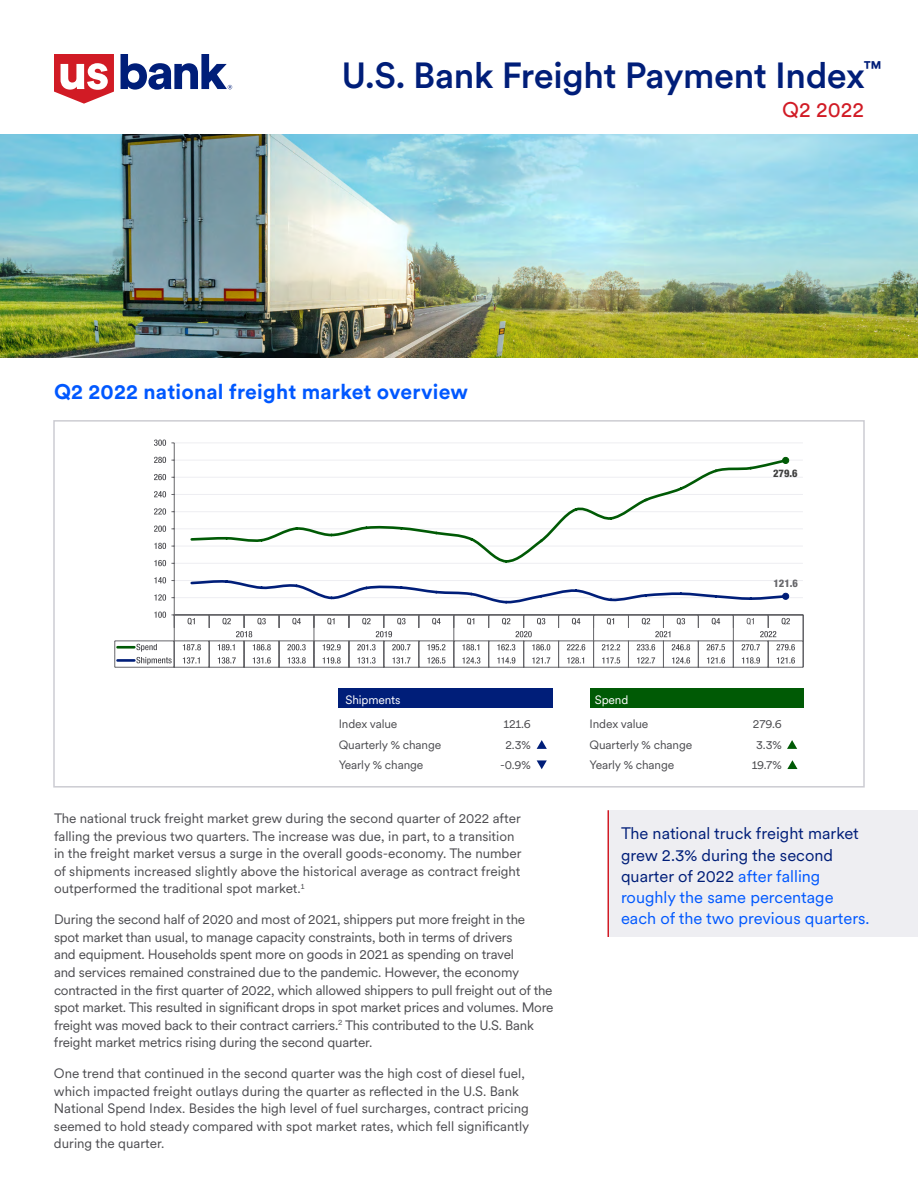
<style>
.page{position:relative;width:918px;height:1188px;background:#fff}
.page>*{position:absolute;margin:0;border:0;box-sizing:border-box;transform-origin:0 0}
.t1{font:500 36px "U.S.Bank Circular";letter-spacing:-.01em;color:#001e79}
.t2{font:700 21px "U.S.Bank Circular";letter-spacing:.01em;color:#0058ff}
.t3{font:21px "U.S.Bank Circular";color:#d11b25}
.t4{font:16.5px/21px "U.S.Bank Circular";color:#001e79}
.t5{font:13.5px/17.5px "U.S.Bank Circular";letter-spacing:-.01em;color:#4c4c50}
.t6{font:12px "U.S.Bank Circular";letter-spacing:-.01em;color:#4c4c50}
.t7{font:12px "U.S.Bank Circular";letter-spacing:-.01em;color:#fff}
.t8{font:800 condensed 10.5px "Helvetica Neue LT Std";color:#404040}
.t9{font:800 condensed 10.5px "Helvetica Neue LT Std";color:#66666a}
.s1{color:#0058ff}
</style>
<div class="page">
<div style="left:609px;top:810px;width:309px;height:127px;background:#eeeef2"></div>
<hr style="left:608px;top:810px;width:1px;height:127px;background:#d11b25">
<div style="left:53px;top:420px;width:812px;height:368px;border:2px solid #ccccd2"></div>
<svg style="left:537px;top:740px;width:10px;height:9px"></svg>
<svg style="left:537px;top:760px;width:10px;height:9px"></svg>
<svg style="left:121px;top:54px;width:111px;height:36px"></svg>
<svg style="left:54px;top:54px;width:60px;height:50px"></svg>
<img style="left:0;top:134px;width:918px;height:224px">
<hr style="left:174px;top:597px;width:629px;height:1px;background:#eeeef2">
<hr style="left:174px;top:580px;width:629px;height:1px;background:#eeeef2">
<hr style="left:174px;top:563px;width:629px;height:1px;background:#eeeef2">
<hr style="left:174px;top:546px;width:629px;height:1px;background:#eeeef2">
<hr style="left:174px;top:529px;width:629px;height:1px;background:#eeeef2">
<hr style="left:174px;top:511px;width:629px;height:1px;background:#eeeef2">
<hr style="left:174px;top:494px;width:629px;height:1px;background:#eeeef2">
<hr style="left:174px;top:477px;width:629px;height:1px;background:#eeeef2">
<hr style="left:174px;top:460px;width:629px;height:1px;background:#eeeef2">
<hr style="left:174px;top:443px;width:629px;height:1px;background:#eeeef2">
<hr style="left:174px;top:443px;width:1px;height:172px;background:#66666a">
<hr style="left:174px;top:615px;width:629px;height:1px;background:#66666a">
<svg style="left:209px;top:616px;width:1px;height:12px"></svg>
<svg style="left:279px;top:616px;width:1px;height:12px"></svg>
<svg style="left:349px;top:616px;width:1px;height:12px"></svg>
<svg style="left:419px;top:616px;width:1px;height:12px"></svg>
<svg style="left:488px;top:616px;width:1px;height:12px"></svg>
<svg style="left:558px;top:616px;width:1px;height:12px"></svg>
<svg style="left:628px;top:616px;width:1px;height:12px"></svg>
<svg style="left:698px;top:616px;width:1px;height:12px"></svg>
<svg style="left:188px;top:618px;width:7px;height:7px"></svg>
<svg style="left:292px;top:618px;width:9px;height:7px"></svg>
<svg style="left:327px;top:618px;width:8px;height:7px"></svg>
<svg style="left:432px;top:618px;width:9px;height:7px"></svg>
<svg style="left:467px;top:618px;width:7px;height:7px"></svg>
<svg style="left:572px;top:618px;width:8px;height:7px"></svg>
<svg style="left:607px;top:618px;width:7px;height:7px"></svg>
<svg style="left:712px;top:618px;width:8px;height:7px"></svg>
<hr style="left:115px;top:641px;width:688px;height:1px;background:#66666a">
<hr style="left:118px;top:646px;width:16px;height:3px;background:#005a05">
<svg style="left:183px;top:644px;width:18px;height:6px"></svg>
<svg style="left:287px;top:644px;width:19px;height:6px"></svg>
<svg style="left:323px;top:644px;width:18px;height:6px"></svg>
<svg style="left:427px;top:644px;width:18px;height:6px"></svg>
<svg style="left:462px;top:644px;width:17px;height:6px"></svg>
<svg style="left:567px;top:644px;width:18px;height:6px"></svg>
<svg style="left:602px;top:644px;width:18px;height:6px"></svg>
<svg style="left:707px;top:644px;width:18px;height:6px"></svg>
<svg style="left:114px;top:641px;width:1px;height:26px"></svg>
<hr style="left:115px;top:667px;width:688px;height:1px;background:#66666a">
<svg style="left:209px;top:642px;width:1px;height:25px"></svg>
<svg style="left:279px;top:642px;width:1px;height:25px"></svg>
<svg style="left:314px;top:616px;width:1px;height:51px"></svg>
<svg style="left:349px;top:642px;width:1px;height:25px"></svg>
<svg style="left:419px;top:642px;width:1px;height:25px"></svg>
<svg style="left:454px;top:616px;width:1px;height:51px"></svg>
<svg style="left:488px;top:642px;width:1px;height:25px"></svg>
<svg style="left:558px;top:642px;width:1px;height:25px"></svg>
<svg style="left:593px;top:616px;width:1px;height:51px"></svg>
<svg style="left:628px;top:642px;width:1px;height:25px"></svg>
<svg style="left:698px;top:642px;width:1px;height:25px"></svg>
<svg style="left:733px;top:616px;width:1px;height:51px"></svg>
<svg style="left:803px;top:615px;width:1px;height:52px"></svg>
<hr style="left:118px;top:659px;width:16px;height:3px;background:#001e79">
<svg style="left:183px;top:657px;width:17px;height:7px"></svg>
<svg style="left:218px;top:615px;width:53px;height:52px"></svg>
<svg style="left:288px;top:657px;width:18px;height:7px"></svg>
<svg style="left:323px;top:657px;width:18px;height:7px"></svg>
<svg style="left:357px;top:615px;width:54px;height:52px"></svg>
<svg style="left:427px;top:657px;width:18px;height:7px"></svg>
<svg style="left:462px;top:657px;width:18px;height:7px"></svg>
<svg style="left:497px;top:615px;width:53px;height:52px"></svg>
<svg style="left:567px;top:657px;width:17px;height:7px"></svg>
<svg style="left:602px;top:657px;width:18px;height:7px"></svg>
<svg style="left:637px;top:615px;width:53px;height:52px"></svg>
<svg style="left:707px;top:657px;width:18px;height:7px"></svg>
<svg style="left:742px;top:615px;width:53px;height:52px"></svg>
<svg style="left:189px;top:458px;width:600px;height:105px"></svg>
<svg style="left:783px;top:457px;width:6px;height:6px"></svg>
<div style="left:782px;top:457px;width:7px;height:7px;border:1px solid #005a05;border-radius:50%"></div>
<svg style="left:190px;top:580px;width:599px;height:24px"></svg>
<div style="left:782px;top:593px;width:7px;height:7px;border:1px solid #001e79;border-radius:50%"></div>
<svg style="left:136px;top:612px;width:39px;height:55px"></svg>
<svg style="left:154px;top:594px;width:20px;height:7px"></svg>
<svg style="left:154px;top:577px;width:20px;height:6px"></svg>
<svg style="left:154px;top:560px;width:20px;height:6px"></svg>
<svg style="left:154px;top:543px;width:20px;height:6px"></svg>
<svg style="left:154px;top:526px;width:20px;height:6px"></svg>
<svg style="left:154px;top:508px;width:20px;height:7px"></svg>
<svg style="left:154px;top:491px;width:20px;height:6px"></svg>
<svg style="left:154px;top:474px;width:20px;height:6px"></svg>
<svg style="left:154px;top:457px;width:20px;height:6px"></svg>
<svg style="left:154px;top:440px;width:20px;height:6px"></svg>
<div style="left:339px;top:688px;width:214px;height:19px;background:#001e79"></div>
<div style="left:590px;top:688px;width:214px;height:19px;background:#005a05"></div>
<svg style="left:787px;top:760px;width:11px;height:9px"></svg>
<svg style="left:787px;top:740px;width:10px;height:9px"></svg>
<h1 class="t1" style="left:341px;top:51px;width:542px">U.S. Bank Freight Payment Index<sup>™</sup></h1>
<h3 class="t3" style="left:782px;top:96px;width:83px">Q2 2022</h3>
<p class="t2" style="left:54px;top:378px;width:416px">Q2 2022 national freight market overview</p>
<p class="t8" style="left:773px;top:466px;width:26px">279.6</p>
<p class="t9" style="left:773px;top:577px;width:26px">121.6</p>
<p class="t7" style="left:345px;top:692px;width:57px">Shipments</p>
<p class="t7" style="left:595px;top:692px;width:35px">Spend</p>
<p class="t6" style="left:339px;top:716px;width:60px">Index value</p>
<p class="t6" style="left:504px;top:716px;width:29px">121.6</p>
<p class="t6" style="left:590px;top:716px;width:60px">Index value</p>
<p class="t6" style="left:753px;top:716px;width:30px">279.6</p>
<p class="t6" style="left:339px;top:736px;width:104px">Quarterly % change</p>
<p class="t6" style="left:506px;top:736px;width:27px">2.3%</p>
<p class="t6" style="left:590px;top:736px;width:104px">Quarterly % change</p>
<p class="t6" style="left:756px;top:736px;width:27px">3.3%</p>
<p class="t6" style="left:339px;top:757px;width:86px">Yearly % change</p>
<p class="t6" style="left:500px;top:757px;width:32px">-0.9%</p>
<p class="t6" style="left:590px;top:757px;width:86px">Yearly % change</p>
<p class="t6" style="left:752px;top:757px;width:32px">19.7%</p>
<p class="t5" style="left:54px;top:809px;width:469px">The national truck freight market grew during the second quarter of 2022 after falling the previous two quarters. The increase was due, in part, to a transition in the freight market versus a surge in the overall goods-economy. The number of shipments increased slightly above the historical average as contract freight outperformed the traditional spot market.<sup>1</sup></p>
<p class="t5" style="left:54px;top:910px;width:501px">During the second half of 2020 and most of 2021, shippers put more freight in the spot market than usual, to manage capacity constraints, both in terms of drivers<br>and equipment. Households spent more on goods in 2021 as spending on travel<br>and services remained constrained due to the pandemic. However, the economy contracted in the frst quarter of 2022, which allowed shippers to pull freight out of the spot market. This resulted in signifcant drops in spot market prices and volumes. More freight was moved back to their contract carriers.<sup>2</sup> This contributed to the U.S. Bank freight market metrics rising during the second quarter.</p>
<p class="t5" style="left:54px;top:1064px;width:477px">One trend that continued in the second quarter was the high cost of diesel fuel, which impacted freight outlays during the quarter as refected in the U.S. Bank National Spend Index. Besides the high level of fuel surcharges, contract pricing seemed to hold steady compared with spot market rates, which fell signifcantly during the quarter.</p>
<p class="t4" style="left:621px;top:823px;width:250px">The national truck freight market grew 2.3% during the second quarter of 2022 <span class="s1">after falling roughly the same percentage each of the two previous quarters.</span></p>
</div>
